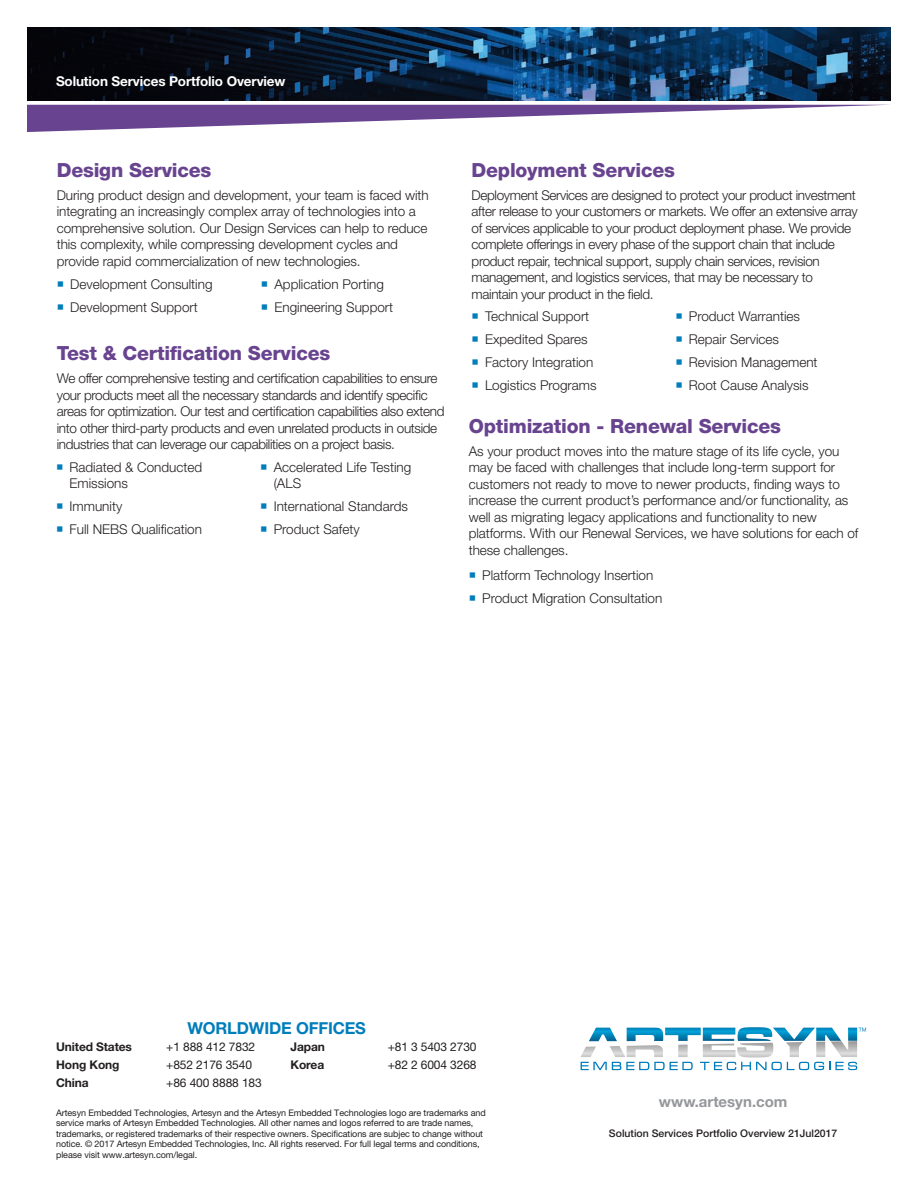
<style>
.page{position:relative;width:918px;height:1188px;background:#fff}
.page>*{position:absolute;margin:0;border:0;box-sizing:border-box;transform-origin:0 0}
._2a_Interior_Section{font:800 19.5px "Helvetica Neue LT Std";letter-spacing:-.01em;color:#68438f}
.t1{font:700 16.5px "Helvetica Neue LT Std";letter-spacing:-.01em;color:#007dbb}
.t2{font:700 15px "Helvetica Neue LT Std";color:#95979a}
.Body_copy_tight{font:300 13.5px/16.5px "Helvetica Neue LT Pro";letter-spacing:-.025em;color:#231f20}
.t3{font:300 13.5px/16.2px "Helvetica Neue LT Std";color:#231f20}
.Body_copy_tight-2{font:300 13.5px/16.5px "Helvetica Neue LT Pro";letter-spacing:-.005em;color:#231f20}
._2a_Standard_Body_Co{font:300 13.5px/16.5px "Helvetica Neue LT Pro";letter-spacing:-.005em;color:#231f20}
._2a_Interior_header{font:700 13.5px "Helvetica Neue LT Std";letter-spacing:-.01em;color:#fff}
.t4{font:12px "Helvetica Neue LT Pro";letter-spacing:-.01em;color:#231f20}
.t5{font:700 12px "Helvetica Neue LT Std";letter-spacing:-.01em;color:#231f20}
.t6{font:500 10.5px "Helvetica Neue LT Std";color:#231f20}
.t7{font:9px/10.5px "Helvetica Neue LT Pro";letter-spacing:-.01em;color:#231f20}
</style>
<div class="page">
<img style="left:27px;top:27px;width:864px;height:73px">
<svg style="left:27px;top:105px;width:854px;height:27px"></svg>
<svg style="left:580px;top:1027px;width:286px;height:43px"></svg>
<p class="_2a_Interior_header" style="left:56px;top:72px;width:231px">Solution Services Portfolio Overview</p>
<p class="_2a_Interior_Section" style="left:57px;top:158px;width:156px">Design Services</p>
<p class="_2a_Standard_Body_Co" style="left:57px;top:187px;width:373px">During product design and development, your team is faced with integrating an increasingly complex array of technologies into a comprehensive solution. Our Design Services can help to reduce this complexity, while compressing development cycles and provide rapid commercialization of new technologies.</p>
<p class="t3" style="left:70px;top:276px;width:144px">Development Consulting</p>
<p class="t3" style="left:70px;top:299px;width:129px">Development Support</p>
<p class="t3" style="left:274px;top:276px;width:111px">Application Porting</p>
<p class="t3" style="left:274px;top:299px;width:120px">Engineering Support</p>
<p class="_2a_Interior_Section" style="left:57px;top:341px;width:275px">Test &amp; Certification Services</p>
<p class="Body_copy_tight" style="left:57px;top:370px;width:389px">We offer comprehensive testing and certification capabilities to ensure your products meet all the necessary standards and identify specific areas for optimization. Our test and certification capabilities also extend into other third-party products and even unrelated products in outside industries that can leverage our capabilities on a project basis.</p>
<p class="t3" style="left:70px;top:458px;width:134px">Radiated &amp; Conducted<br>Emissions</p>
<p class="t3" style="left:70px;top:497px;width:54px">Immunity</p>
<p class="t3" style="left:70px;top:520px;width:134px">Full NEBS Qualification</p>
<p class="t3" style="left:274px;top:458px;width:139px">Accelerated Life Testing (ALS</p>
<p class="t3" style="left:274px;top:497px;width:136px">International Standards</p>
<p class="t3" style="left:274px;top:520px;width:88px">Product Safety</p>
<p class="_2a_Interior_Section" style="left:472px;top:158px;width:205px">Deployment Services</p>
<p class="Body_copy_tight" style="left:472px;top:187px;width:388px">Deployment Services are designed to protect your product investment after release to your customers or markets. We offer an extensive array of services applicable to your product deployment phase. We provide complete offerings in every phase of the support chain that include product repair, technical support, supply chain services, revision management, and logistics services, that may be necessary to maintain your product in the field.</p>
<p class="t3" style="left:485px;top:308px;width:106px">Technical Support</p>
<p class="t3" style="left:485px;top:331px;width:104px">Expedited Spares</p>
<p class="t3" style="left:485px;top:354px;width:110px">Factory Integration</p>
<p class="t3" style="left:485px;top:377px;width:113px">Logistics Programs</p>
<p class="t3" style="left:689px;top:308px;width:113px">Product Warranties</p>
<p class="t3" style="left:689px;top:331px;width:92px">Repair Services</p>
<p class="t3" style="left:689px;top:354px;width:130px">Revision Management</p>
<p class="t3" style="left:689px;top:377px;width:121px">Root Cause Analysis</p>
<p class="_2a_Interior_Section" style="left:469px;top:414px;width:314px">Optimization - Renewal Services</p>
<p class="Body_copy_tight-2" style="left:469px;top:443px;width:391px">As your product moves into the mature stage of its life cycle, you may be faced with challenges that include long-term support for customers not ready to move to newer products, finding ways to increase the current product’s performance and/or functionality, as well as migrating legacy applications and functionality to new platforms. With our Renewal Services, we have solutions for each of these challenges.</p>
<p class="t3" style="left:482px;top:567px;width:173px">Platform Technology Insertion</p>
<p class="t3" style="left:482px;top:590px;width:182px">Product Migration Consultation</p>
<p class="t1" style="left:187px;top:1018px;width:180px">WORLDWIDE OFFICES</p>
<p class="t5" style="left:56px;top:1039px;width:77px">United States</p>
<p class="t4" style="left:166px;top:1040px;width:90px">+1 888 412 7832</p>
<p class="t5" style="left:291px;top:1039px;width:36px">Japan</p>
<p class="t4" style="left:388px;top:1040px;width:90px">+81 3 5403 2730</p>
<p class="t5" style="left:56px;top:1057px;width:65px">Hong Kong</p>
<p class="t4" style="left:166px;top:1058px;width:87px">+852 2176 3540</p>
<p class="t5" style="left:291px;top:1057px;width:35px">Korea</p>
<p class="t4" style="left:388px;top:1058px;width:90px">+82 2 6004 3268</p>
<p class="t5" style="left:56px;top:1075px;width:34px">China</p>
<p class="t4" style="left:166px;top:1075px;width:97px">+86 400 8888 183</p>
<p class="t7" style="left:56px;top:1107px;width:431px">Artesyn Embedded Technologies, Artesyn and the Artesyn Embedded Technologies logo are trademarks and service marks of Artesyn Embedded Technologies. All other names and logos referred to are trade names, trademarks, or registered trademarks of their respective owners. Specifications are subjec to change without notice. © 2017 Artesyn Embedded Technologies, Inc. All rights reserved. For full legal terms and conditions, please visit www.artesyn.com/legal.</p>
<p class="t2" style="left:659px;top:1092px;width:130px">www.artesyn.com</p>
<p class="t6" style="left:609px;top:1127px;width:230px">Solution Services Portfolio Overview 21Jul2017</p>
</div>
